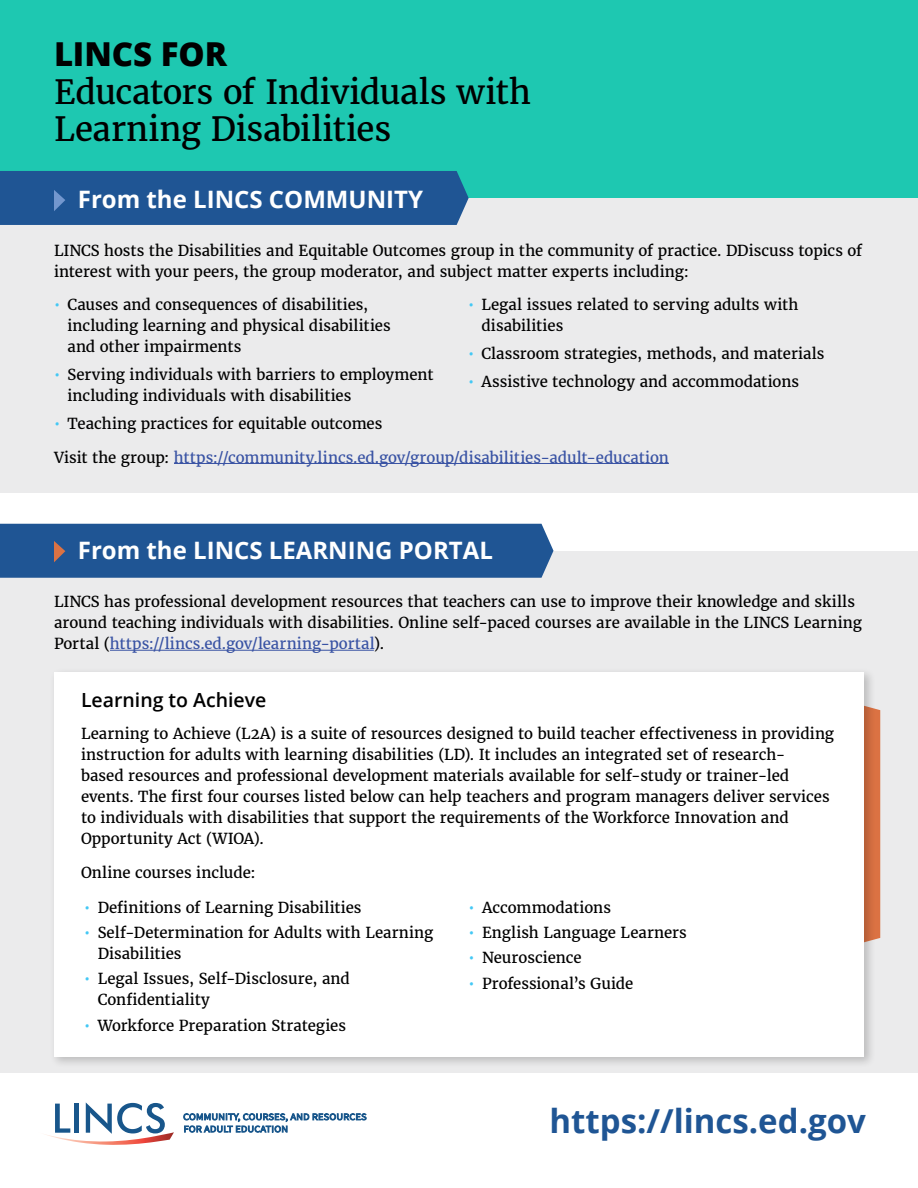
<style>
.page{position:relative;width:918px;height:1188px;background:#fff}
.page>*{position:absolute;margin:0;border:0;box-sizing:border-box;transform-origin:0 0}
.t1{font:33px/37.5px "Merriweather";letter-spacing:-.01em;color:#000}
.t2{font:700 33px "Open Sans";color:#1f5594}
.t3{font:700 24px "Open Sans";color:#fff}
.t4{font:600 19.5px "Open Sans";color:#000}
.indented_body_text{font:15px/21px "Merriweather";color:#000}
.LINCS_body_text{font:15px/21px "Merriweather";color:#000}
.LINCS_body_text-2{font:15px "Merriweather";color:#3953a4}
.s1{font-family:"Open Sans";font-weight:800}
.s2{color:#44c8f5}
.s3{color:#000}
.s4{color:#3953a4}
</style>
<div class="page">
<div style="left:0;top:551px;width:918px;height:521px;background:#ebebec"></div>
<div style="left:0;top:198px;width:918px;height:294px;background:#ebebec"></div>
<svg style="left:876px;top:709px;width:4px;height:230px"></svg>
<div style="left:49px;top:668px;width:827px;height:401px;background:#000;opacity:.2"></div>
<div style="left:54px;top:672px;width:810px;height:385px;background:#fff"></div>
<div style="left:0;top:0;width:918px;height:198px;background:#1ec8b1"></div>
<div style="left:0;top:171px;width:469px;height:54px;background:#1f5594"></div>
<hr style="left:174px;top:463px;width:495px;height:1px;background:#3953a4">
<hr style="left:110px;top:650px;width:264px;height:1px;background:#3953a4">
<div style="left:0;top:524px;width:554px;height:54px;background:#1f5594"></div>
<svg style="left:45px;top:1102px;width:129px;height:43px"></svg>
<svg style="left:183px;top:1113px;width:183px;height:19px"></svg>
<h1 class="t1" style="left:54px;top:36px;width:478px"><span class="s1">LINCS FOR<br></span>Educators of Individuals with<br>Learning Disabilities</h1>
<h2 class="t3" style="left:78px;top:183px;width:347px">From the LINCS COMMUNITY</h2>
<p class="LINCS_body_text" style="left:54px;top:240px;width:810px">LINCS hosts the Disabilities and Equitable Outcomes group in the community of practice. DDiscuss topics of interest with your peers, the group moderator, and subject matter experts including:</p>
<p class="indented_body_text" style="left:68px;top:294px;width:325px;text-indent:-14px"><span class="s2">•</span> Causes and consequences of disabilities, including learning and physical disabilities and other impairments</p>
<p class="indented_body_text" style="left:68px;top:364px;width:367px;text-indent:-14px"><span class="s2">•</span> Serving individuals with barriers to employment including individuals with disabilities</p>
<p class="indented_body_text" style="left:54px;top:413px;width:330px"><span class="s2">•</span> Teaching practices for equitable outcomes</p>
<p class="indented_body_text" style="left:482px;top:294px;width:318px;text-indent:-14px"><span class="s2">•</span> Legal issues related to serving adults with disabilities</p>
<p class="indented_body_text" style="left:468px;top:343px;width:358px"><span class="s2">•</span> Classroom strategies, methods, and materials</p>
<p class="indented_body_text" style="left:468px;top:371px;width:333px"><span class="s2">•</span> Assistive technology and accommodations</p>
<p class="LINCS_body_text-2" style="left:54px;top:448px;width:616px"><span class="s3">Visit the group:</span> https://community.lincs.ed.gov/group/disabilities-adult-education</p>
<h2 class="t3" style="left:78px;top:534px;width:417px">From the LINCS LEARNING PORTAL</h2>
<p class="LINCS_body_text" style="left:54px;top:592px;width:809px">LINCS has professional development resources that teachers can use to improve their knowledge and skills around teaching individuals with disabilities. Online self-paced courses are available in the LINCS Learning<br>Portal (<span class="s4">https://lincs.ed.gov/learning-portal</span>).</p>
<h3 class="t4" style="left:81px;top:686px;width:187px">Learning to Achieve</h3>
<p class="indented_body_text" style="left:81px;top:723px;width:755px">Learning to Achieve (L2A) is a suite of resources designed to build teacher effectiveness in providing instruction for adults with learning disabilities (LD). It includes an integrated set of research-<br>based resources and professional development materials available for self-study or trainer-led events. The first four courses listed below can help teachers and program managers deliver services to individuals with disabilities that support the requirements of the Workforce Innovation and Opportunity Act (WIOA).</p>
<p class="indented_body_text" style="left:81px;top:862px;width:176px">Online courses include:</p>
<p class="indented_body_text" style="left:84px;top:897px;width:279px"><span class="s2">•</span> Definitions of Learning Disabilities</p>
<p class="indented_body_text" style="left:98px;top:922px;width:337px;text-indent:-14px"><span class="s2">•</span> Self-Determination for Adults with Learning<br>Disabilities</p>
<p class="indented_body_text" style="left:98px;top:969px;width:254px;text-indent:-14px"><span class="s2">•</span> Legal Issues, Self-Disclosure, and<br>Confidentiality</p>
<p class="indented_body_text" style="left:84px;top:1015px;width:263px"><span class="s2">•</span> Workforce Preparation Strategies</p>
<p class="indented_body_text" style="left:469px;top:897px;width:144px"><span class="s2">•</span> Accommodations</p>
<p class="indented_body_text" style="left:469px;top:922px;width:220px"><span class="s2">•</span> English Language Learners</p>
<p class="indented_body_text" style="left:469px;top:948px;width:115px"><span class="s2">•</span> Neuroscience</p>
<p class="indented_body_text" style="left:469px;top:973px;width:166px"><span class="s2">•</span> Professional’s Guide</p>
<p class="t2" style="left:549px;top:1098px;width:318px">https://lincs.ed.gov</p>
</div>
